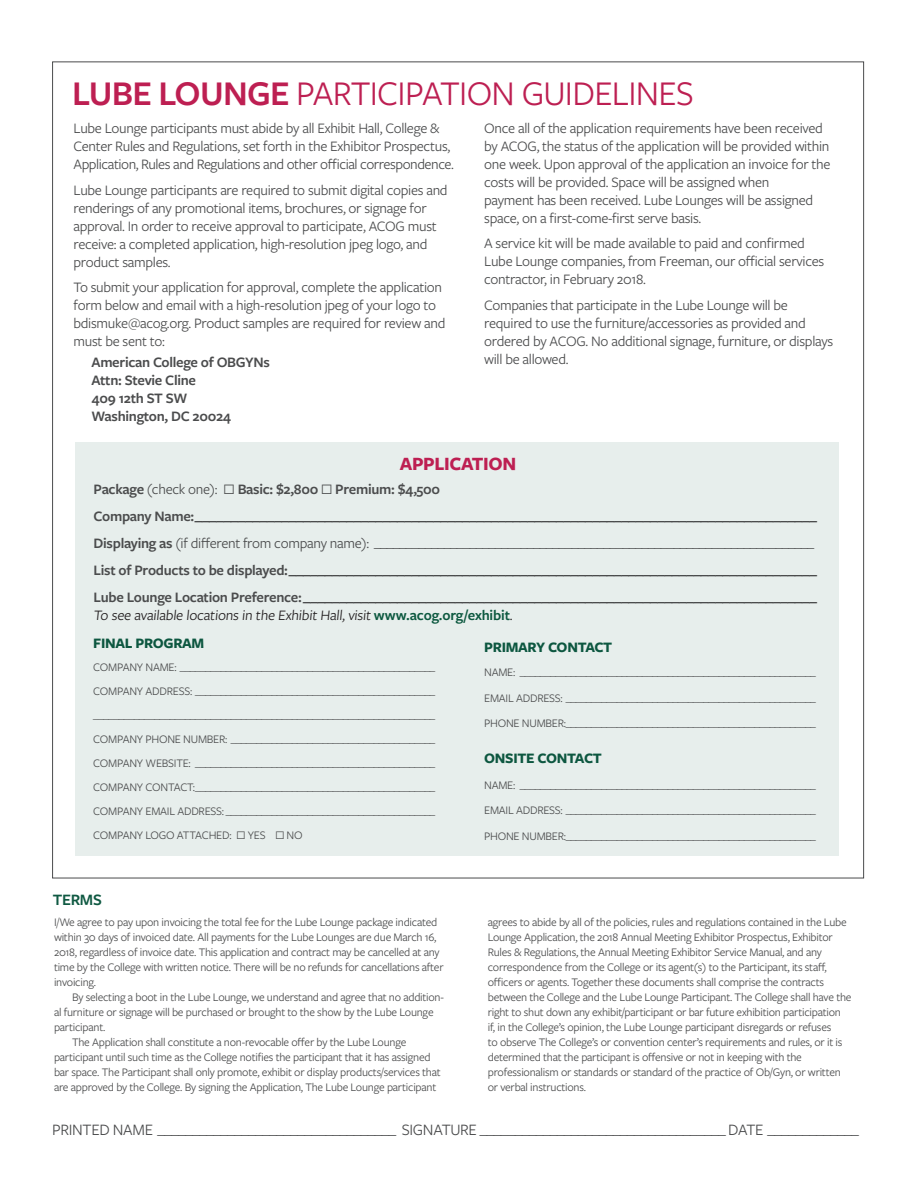
<style>
.page{position:relative;width:918px;height:1188px;background:#fff}
.page>*{position:absolute;margin:0;border:0;box-sizing:border-box;transform-origin:0 0}
.t1{font:36px "Freight Sans Pro";letter-spacing:-.02em;color:#bd1f52}
.t2{font:700 19.5px "Freight Sans Pro";letter-spacing:-.02em;color:#bd1f52}
.t3{font:16.5px "Freight Sans Pro";letter-spacing:-.02em;color:#4b4c4d}
.t4{font:600 16.5px "Freight Sans Pro";letter-spacing:-.02em;color:#0f5942}
.t5{font:15px/18px "Freight Sans Pro";letter-spacing:-.02em;color:#4b4c4d}
.t6{font:600 15px "Freight Sans Pro";letter-spacing:-.02em;color:#4b4c4d}
.t7{font:15px "Freight Sans Pro";color:#231f20}
.t8{font:700 15px "Freight Sans Pro";letter-spacing:-.02em;color:#0d5740}
.t9{font:12px/15px "Freight Sans Pro";letter-spacing:-.02em;color:#4b4c4d}
.s1{font-weight:600}
.s2{font-weight:400}
.s3{font-weight:600;color:#0d5940}
</style>
<div class="page">
<div style="left:75px;top:442px;width:764px;height:414px;background:#e7eeec"></div>
<p class="t1" style="left:72px;top:69px;width:623px"><span class="s1">LUBE LOUNGE</span> PARTICIPATION GUIDELINES</p>
<p class="t5" style="left:74px;top:119px;width:382px">Lube Lounge participants must abide by all Exhibit Hall, College &amp;<br>Center Rules and Regulations, set forth in the Exhibitor Prospectus,<br>Application, Rules and Regulations and other official correspondence.</p>
<p class="t5" style="left:74px;top:180px;width:376px">Lube Lounge participants are required to submit digital copies and renderings of any promotional items, brochures, or signage for approval. In order to receive approval to participate, ACOG must receive: a completed application, high-resolution jpeg logo, and product samples.</p>
<p class="t5" style="left:74px;top:278px;width:374px">To submit your application for approval, complete the application form below and email with a high-resolution jpeg of your logo to bdismuke@acog.org. Product samples are required for review and must be sent to:</p>
<p class="t6" style="left:92px;top:352px;width:180px">American College of OBGYNs</p>
<p class="t6" style="left:92px;top:370px;width:106px">Attn: Stevie Cline</p>
<p class="t6" style="left:92px;top:388px;width:97px">409 12th ST SW</p>
<p class="t6" style="left:92px;top:406px;width:141px">Washington, DC 20024</p>
<p class="t5" style="left:484px;top:118px;width:348px">Once all of the application requirements have been received by ACOG, the status of the application will be provided within one week. Upon approval of the application an invoice for the costs will be provided. Space will be assigned when<br>payment has been received. Lube Lounges will be assigned space, on a first-come-first serve basis.</p>
<p class="t5" style="left:484px;top:234px;width:342px">A service kit will be made available to paid and confirmed<br>Lube Lounge companies, from Freeman, our official services contractor, in February 2018.</p>
<p class="t5" style="left:484px;top:295px;width:351px">Companies that participate in the Lube Lounge will be required to use the furniture/accessories as provided and ordered by ACOG. No additional signage, furniture, or displays will be allowed.</p>
<p class="t2" style="left:400px;top:450px;width:118px">APPLICATION</p>
<p class="t6" style="left:94px;top:478px;width:348px">Package <span class="s2">(check one): Q</span> Basic: $2,800 <span class="s2">Q</span> Premium: $4,500</p>
<p class="t6" style="left:94px;top:505px;width:725px">Company Name:______________________________________________________________________________________</p>
<p class="t5" style="left:94px;top:533px;width:722px"><span class="s1">Displaying as</span> (if different from company name): _____________________________________________________________________</p>
<p class="t6" style="left:94px;top:559px;width:725px">List of Products to be displayed:_________________________________________________________________________</p>
<p class="t6" style="left:94px;top:586px;width:725px">Lube Lounge Location Preference:_______________________________________________________________________</p>
<p class="t7" style="left:94px;top:605px;width:421px">To see available locations in the Exhibit Hall, visit <span class="s3">www.acog.org/exhibit</span>.</p>
<p class="t8" style="left:484px;top:637px;width:130px">PRIMARY CONTACT</p>
<p class="t9" style="left:484px;top:665px;width:333px">NAME: __________________________________________________________</p>
<p class="t9" style="left:484px;top:690px;width:333px">EMAIL ADDRESS: _________________________________________________</p>
<p class="t9" style="left:484px;top:716px;width:333px">PHONE NUMBER:_________________________________________________</p>
<p class="t8" style="left:484px;top:748px;width:119px">ONSITE CONTACT</p>
<p class="t9" style="left:484px;top:777px;width:333px">NAME: __________________________________________________________</p>
<p class="t9" style="left:484px;top:803px;width:333px">EMAIL ADDRESS: _________________________________________________</p>
<p class="t9" style="left:484px;top:828px;width:333px">PHONE NUMBER:_________________________________________________</p>
<p class="t8" style="left:93px;top:633px;width:112px">FINAL PROGRAM</p>
<p class="t9" style="left:93px;top:659px;width:343px">COMPANY NAME: __________________________________________________</p>
<p class="t9" style="left:93px;top:678px;width:343px;line-height:24px;text-align:justify">COMPANY ADDRESS: _______________________________________________ ___________________________________________________________________ COMPANY PHONE NUMBER: ________________________________________ COMPANY WEBSITE: _______________________________________________ COMPANY CONTACT:_______________________________________________ COMPANY EMAIL ADDRESS: _________________________________________ COMPANY LOGO ATTACHED: Q YES Q NO</p>
<p class="t4" style="left:53px;top:889px;width:51px">TERMS</p>
<p class="t9" style="left:54px;top:914px;width:391px">I/We agree to pay upon invoicing the total fee for the Lube Lounge package indicated within 30 days of invoiced date. All payments for the Lube Lounges are due March 16, 2018, regardless of invoice date. This application and contract may be cancelled at any time by the College with written notice. There will be no refunds for cancellations after invoicing.</p>
<p class="t9" style="left:54px;top:989px;width:391px;text-indent:18px">By selecting a boot in the Lube Lounge, we understand and agree that no addition&shy;al furniture or signage will be purchased or brought to the show by the Lube Lounge participant.</p>
<p class="t9" style="left:54px;top:1034px;width:388px;text-indent:18px">The Application shall constitute a non-revocable offer by the Lube Lounge participant until such time as the College notifies the participant that it has assigned bar space. The Participant shall only promote, exhibit or display products/services that are approved by the College. By signing the Application, The Lube Lounge participant</p>
<p class="t3" style="left:52px;top:1118px;width:808px">PRINTED NAME __________________________________ SIGNATURE ___________________________________ DATE _____________</p>
<p class="t9" style="left:488px;top:914px;width:365px">agrees to abide by all of the policies, rules and regulations contained in the Lube Lounge Application, the 2018 Annual Meeting Exhibitor Prospectus, Exhibitor Rules &amp; Regulations, the Annual Meeting Exhibitor Service Manual, and any correspondence from the College or its agent(s) to the Participant, its staff, officers or agents. Together these documents shall comprise the contracts between the College and the Lube Lounge Participant. The College shall have the right to shut down any exhibit/participant or bar future exhibition participation<br>if, in the College’s opinion, the Lube Lounge participant disregards or refuses<br>to observe The College’s or convention center’s requirements and rules, or it is determined that the participant is offensive or not in keeping with the professionalism or standards or standard of the practice of Ob/Gyn, or written or verbal instructions.</p>
</div>
